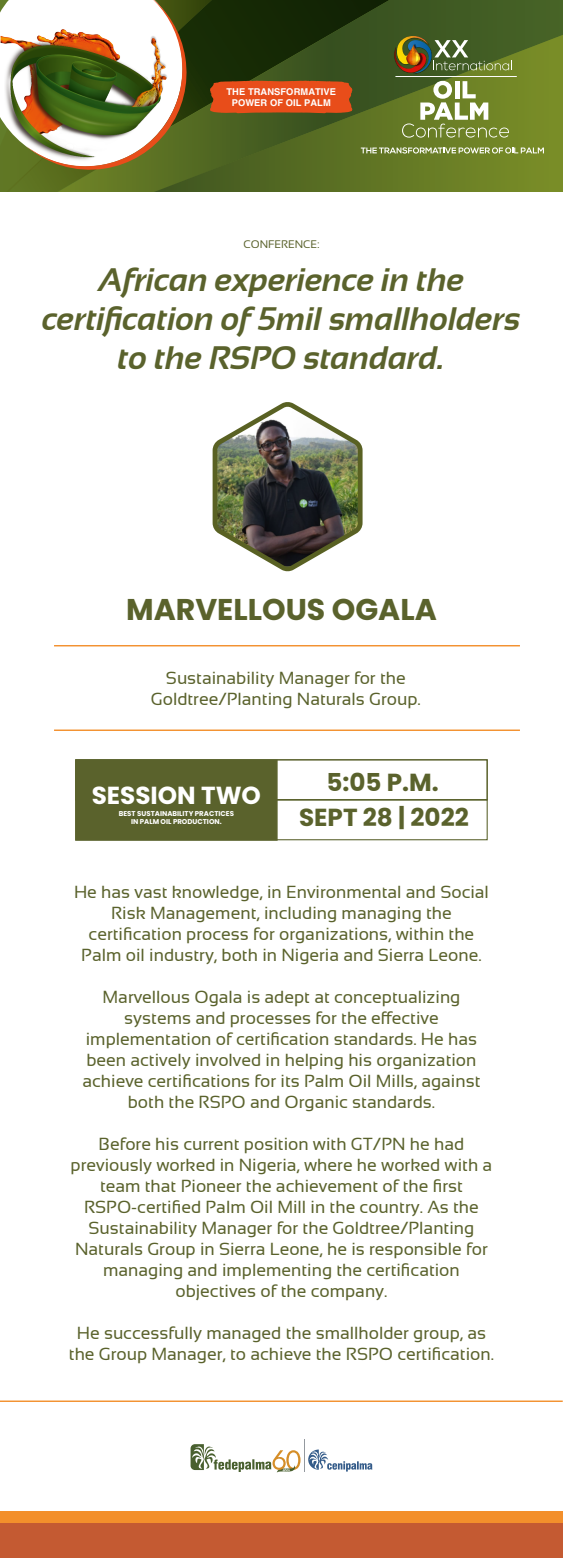
<style>
.page{position:relative;width:563px;height:1558px;background:#fff}
.page>*{position:absolute;margin:0;border:0;box-sizing:border-box;transform-origin:0 0}
.t1{font:italic 700 32.6px/39.1px "Sansation";color:#5a622c;text-align:center}
.t2{font:700 30px "Poppins";color:#5a622c}
.t3{font:700 24.65px "Poppins";color:#5a622c}
.t4{font:700 24.65px "Poppins";color:#fff}
.t5{font:17.5px/21px "Sansation";color:#5a622c;text-align:center}
.t6{font:11px "Sansation";color:#5a622c}
.t7{font:700 9.4px/11.2px "Helvetica LT Std";letter-spacing:.005em;color:#fff;text-align:center}
.t8{font:700 7px/8.4px "Poppins";color:#fff;text-align:center}
</style>
<div class="page">
<svg style="left:234px;top:0;width:328px;height:35px;background:#2d4416"></svg>
<svg style="left:0;top:0;width:234px;height:191px;background:#3f5414"></svg>
<svg style="left:0;top:0;width:193px;height:173px"></svg>
<img style="left:1px;top:26px;width:172px;height:141px">
<svg style="left:94px;top:35px;width:468px;height:156px;background:#647433"></svg>
<hr style="left:54px;top:730px;width:466px;height:1px;background:#f38f2b">
<hr style="left:54px;top:645px;width:466px;height:1px;background:#f38f2b">
<hr style="left:304px;top:1440px;width:1px;height:32px;background:#94999f">
<svg style="left:308px;top:1450px;width:64px;height:22px"></svg>
<svg style="left:190px;top:1444px;width:110px;height:29px"></svg>
<div style="left:0;top:1511px;width:562px;height:35px;background:#f38f2b"></div>
<div style="left:0;top:1523px;width:562px;height:35px;background:#c45a32"></div>
<hr style="left:0;top:1401px;width:562px;height:1px;background:#f38f2b">
<div style="left:75px;top:760px;width:202px;height:81px;background:#5a622c;border:2px solid #5a622c"></div>
<div style="left:75px;top:759px;width:412px;height:41px;border:1px solid #5a622c"></div>
<div style="left:75px;top:799px;width:412px;height:41px;border:1px solid #5a622c"></div>
<img style="left:212px;top:402px;width:151px;height:170px">
<svg style="left:210px;top:81px;width:142px;height:32px;background:#e04c19"></svg>
<svg style="left:360px;top:147px;width:184px;height:7px"></svg>
<hr style="left:395px;top:76px;width:121px;height:1px;background:#fff">
<div style="left:376px;top:18px;width:74px;height:74px;background:#3b5421"></div>
<img style="left:398px;top:34px;width:38px;height:46px">
<img style="left:392px;top:36px;width:119px;height:39px">
<svg style="left:402px;top:81px;width:107px;height:57px;background:#8a9a55"></svg>
<p class="t7" style="left:226px;top:86px;width:111px">THE TRANSFORMATIVE<br>POWER OF OIL PALM</p>
<p class="t6" style="left:243px;top:238px;width:78px">CONFERENCE:</p>
<h1 class="t1" style="left:42px;top:260px;width:479px">African experience in the certification of 5mil smallholders to the RSPO standard.</h1>
<h2 class="t2" style="left:126px;top:592px;width:312px">MARVELLOUS OGALA</h2>
<p class="t5" style="left:151px;top:667px;width:271px">Sustainability Manager for the<br>Goldtree/Planting Naturals Group.</p>
<h3 class="t4" style="left:92px;top:781px;width:171px">SESSION TWO</h3>
<p class="t8" style="left:119px;top:809px;width:117px">BEST SUSTAINABILITY PRACTICES<br>IN PALM OIL PRODUCTION.</p>
<h3 class="t3" style="left:326px;top:768px;width:114px">5:05 P.M.</h3>
<h3 class="t3" style="left:299px;top:803px;width:171px">SEPT 28 | 2022</h3>
<p class="t5" style="left:74px;top:881px;width:416px">He has vast knowledge, in Environmental and Social Risk Management, including managing the certification process for organizations, within the Palm oil industry, both in Nigeria and Sierra Leone.</p>
<p class="t5" style="left:82px;top:986px;width:399px">Marvellous Ogala is adept at conceptualizing systems and processes for the effective implementation of certification standards. He has been actively involved in helping his organization achieve certifications for its Palm Oil Mills, against both the RSPO and Organic standards.</p>
<p class="t5" style="left:71px;top:1133px;width:423px">Before his current position with GT/PN he had previously worked in Nigeria, where he worked with a team that Pioneer the achievement of the first RSPO-certified Palm Oil Mill in the country. As the Sustainability Manager for the Goldtree/Planting Naturals Group in Sierra Leone, he is responsible for managing and implementing the certification objectives of the company.</p>
<p class="t5" style="left:69px;top:1322px;width:426px">He successfully managed the smallholder group, as the Group Manager, to achieve the RSPO certification.</p>
</div>
